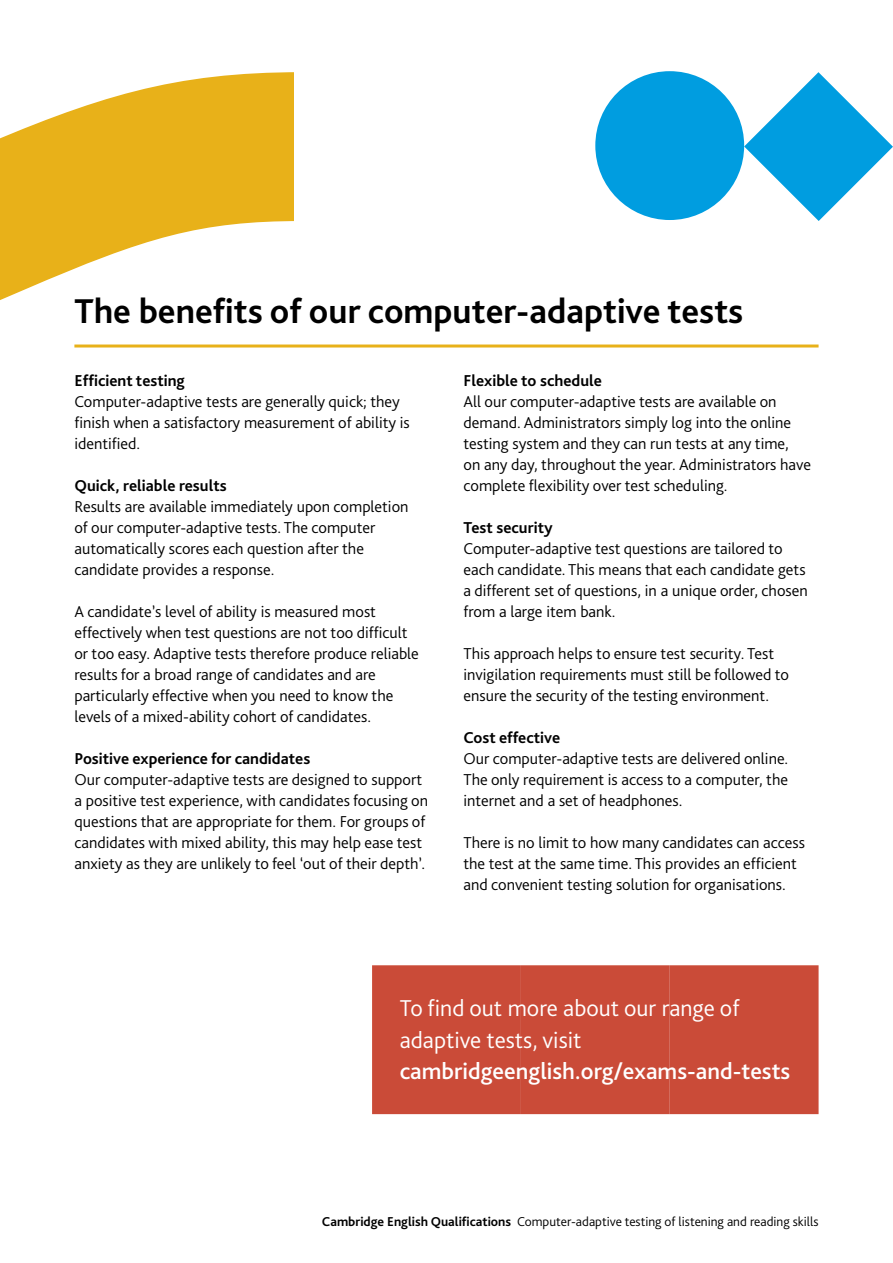
<style>
.page{position:relative;width:893px;height:1263px;background:#fff}
.page>*{position:absolute;margin:0;border:0;box-sizing:border-box;transform-origin:0 0}
.INSIDE_Header_2_rule{font:700 36px "Bliss Pro";color:#000}
.INSIDE_Body_copy_lig{font:300 24px/31.5px "Bliss Pro";color:#fff}
.INSIDE_Body_copy_lig-2{font:300 16.5px/21px "Bliss Pro";color:#000}
.INSIDE_sub_header_3{font:700 16.5px "Bliss Pro";color:#000}
.t1{font:300 13.5px "Bliss Pro";color:#000}
.s1{font-weight:500}
.s2{font-weight:700}
</style>
<div class="page">
<hr style="left:74px;top:344px;width:745px;height:3px;background:#e8b119">
<svg style="left:0;top:72px;width:293px;height:276px;fill:#e8b119"></svg>
<div style="left:372px;top:965px;width:149px;height:149px;background:#ca4b38"></div>
<div style="left:521px;top:965px;width:149px;height:149px;background:#ca4b38"></div>
<div style="left:670px;top:965px;width:149px;height:149px;background:#ca4b38"></div>
<div style="left:595px;top:71px;width:149px;height:149px;background:#009de0;border-radius:50%"></div>
<svg style="left:744px;top:72px;width:149px;height:149px"></svg>
<p class="INSIDE_Header_2_rule" style="left:74px;top:289px;width:670px">The benefits of our computer-adaptive tests</p>
<p class="INSIDE_sub_header_3" style="left:74px;top:370px;width:112px">Efficient testing</p>
<p class="INSIDE_Body_copy_lig-2" style="left:74px;top:391px;width:337px">Computer-adaptive tests are generally quick; they finish when a satisfactory measurement of ability is identified.</p>
<p class="INSIDE_sub_header_3" style="left:74px;top:475px;width:154px">Quick, reliable results</p>
<p class="INSIDE_Body_copy_lig-2" style="left:74px;top:496px;width:336px">Results are available immediately upon completion of our computer-adaptive tests. The computer automatically scores each question after the candidate provides a response.</p>
<p class="INSIDE_Body_copy_lig-2" style="left:74px;top:601px;width:346px">A candidate’s level of ability is measured most effectively when test questions are not too difficult or too easy. Adaptive tests therefore produce reliable results for a broad range of candidates and are particularly effective when you need to know the levels of a mixed-ability cohort of candidates.</p>
<p class="INSIDE_sub_header_3" style="left:74px;top:748px;width:237px">Positive experience for candidates</p>
<p class="INSIDE_Body_copy_lig-2" style="left:74px;top:769px;width:355px">Our computer-adaptive tests are designed to support a positive test experience, with candidates focusing on questions that are appropriate for them. For groups of candidates with mixed ability, this may help ease test anxiety as they are unlikely to feel ‘out of their depth’.</p>
<p class="INSIDE_sub_header_3" style="left:463px;top:370px;width:140px">Flexible to schedule</p>
<p class="INSIDE_Body_copy_lig-2" style="left:463px;top:391px;width:349px">All our computer-adaptive tests are available on demand. Administrators simply log into the online testing system and they can run tests at any time,<br>on any day, throughout the year. Administrators have complete flexibility over test scheduling.</p>
<p class="INSIDE_sub_header_3" style="left:463px;top:517px;width:91px">Test security</p>
<p class="INSIDE_Body_copy_lig-2" style="left:463px;top:538px;width:346px">Computer-adaptive test questions are tailored to each candidate. This means that each candidate gets a different set of questions, in a unique order, chosen from a large item bank.</p>
<p class="INSIDE_Body_copy_lig-2" style="left:463px;top:643px;width:327px">This approach helps to ensure test security. Test invigilation requirements must still be followed to ensure the security of the testing environment.</p>
<p class="INSIDE_sub_header_3" style="left:463px;top:727px;width:98px">Cost effective</p>
<p class="INSIDE_Body_copy_lig-2" style="left:463px;top:748px;width:326px;text-align:justify">Our computer-adaptive tests are delivered online.<br>The only requirement is access to a computer, the internet and a set of headphones.</p>
<p class="INSIDE_Body_copy_lig-2" style="left:463px;top:832px;width:343px">There is no limit to how many candidates can access the test at the same time. This provides an efficient and convenient testing solution for organisations.</p>
<p class="INSIDE_Body_copy_lig" style="left:400px;top:992px;width:392px">To find out more about our range of adaptive tests, visit <span class="s1">cambridgeenglish.org/exams-and-tests</span></p>
<p class="t1" style="left:322px;top:1213px;width:498px"><span class="s2">Cambridge English Qualifications</span> Computer-adaptive testing of listening and reading skills</p>
</div>
